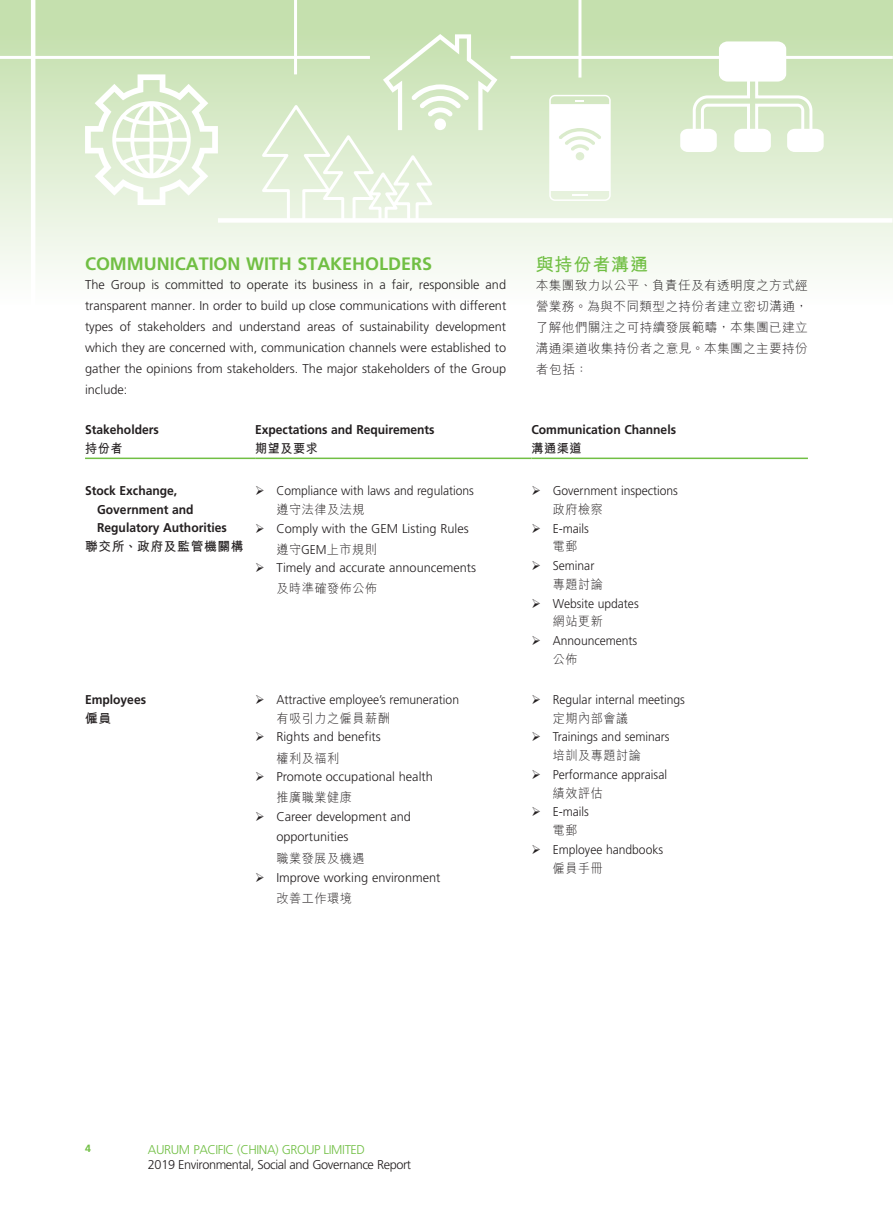
<style>
.page{position:relative;width:893px;height:1212px;background:#fff}
.page>*{position:absolute;margin:0;border:0;box-sizing:border-box;transform-origin:0 0}
._01_H1{font:700 18px "Frutiger LT Std";color:#71bf44}
._001_H1_c{font:700 18px "M Hei HK";letter-spacing:.05em;color:#71bf44}
._00_txt{font:300 12.75px/21px "Frutiger LT Std";color:#231f20;text-align:justify}
._50_Table_txt{font:300 12.75px "Frutiger LT Std";color:#231f20;scale:.95 1}
._50_Table_txt-2{font:300 12.75px/20.4px "Frutiger LT Std";color:#231f20}
._50_Table_txt-3{font:700 12.75px/18.8px "Frutiger LT Std";color:#231f20;scale:.95 1}
._50_Table_txt-4{font:300 12.75px "M Hei HK";letter-spacing:.05em;color:#231f20;scale:.95 1}
._000_txt_c{font:300 12.75px/21px "M Hei HK";letter-spacing:.02em;color:#231f20;text-align:justify}
._00_txt-2{font:300 12.75px "Frutiger LT Std";letter-spacing:-.03em;color:#231f20}
.t1{font:300 12.75px "Frutiger LT Std";letter-spacing:-.03em;color:#71bf44}
._50_Table_txt-5{font:700 12.75px "M Hei HK";letter-spacing:.05em;color:#231f20}
._50_Table_txt-6{font:700 12.75px "M Hei HK";letter-spacing:.05em;color:#231f20;scale:.95 1}
.t2{font:700 10.5px "Frutiger LT Std";color:#71bf44}
.s1{font-family:"Frutiger LT Std"}
</style>
<div class="page">
<div style="left:0;top:0;width:893px;height:305px;background:linear-gradient(to bottom,#c0dda7,#fdfefd)"></div>
<svg style="left:85px;top:74px;width:133px;height:131px"></svg>
<hr style="left:0;top:56px;width:370px;height:3px;background:#fff">
<hr style="left:510px;top:56px;width:383px;height:3px;background:#fff">
<div style="left:218px;top:218px;width:674px;height:5px;background:#fff"></div>
<hr style="left:31px;top:0;width:4px;height:305px;background:#fff">
<hr style="left:294px;top:0;width:3px;height:74px;background:#fff">
<hr style="left:578px;top:0;width:3px;height:78px;background:#fff">
<svg style="left:680px;top:41px;width:144px;height:111px"></svg>
<svg style="left:258px;top:34px;width:239px;height:184px;background:#dceccf"></svg>
<svg style="left:549px;top:95px;width:62px;height:106px"></svg>
<hr style="left:85px;top:458px;width:170px;height:1px;background:#71bf44">
<hr style="left:255px;top:458px;width:276px;height:1px;background:#71bf44">
<hr style="left:531px;top:458px;width:277px;height:1px;background:#71bf44">
<p class="_001_H1_c" style="left:536px;top:252px;width:114px">與持份者溝通</p>
<p class="_000_txt_c" style="left:536px;top:274px;width:274px">本集團致力以公平、負責任及有透明度之方式經營業務。為與不同類型之持份者建立密切溝通，了解他們關注之可持續發展範疇，本集團已建立溝通渠道收集持份者之意見。本集團之主要持份者包括：</p>
<p class="_01_H1" style="left:85px;top:253px;width:348px">COMMUNICATION WITH STAKEHOLDERS</p>
<p class="_00_txt" style="left:85px;top:274px;width:423px">The Group is committed to operate its business in a fair, responsible and transparent manner. In order to build up close communications with different types of stakeholders and understand areas of sustainability development which they are concerned with, communication channels were established to gather the opinions from stakeholders. The major stakeholders of the Group include:</p>
<p class="_50_Table_txt-3" style="left:85px;top:420px;width:79px">Stakeholders</p>
<p class="_50_Table_txt-3" style="left:255px;top:420px;width:190px">Expectations and Requirements</p>
<p class="_50_Table_txt-3" style="left:531px;top:420px;width:154px">Communication Channels</p>
<p class="_50_Table_txt-6" style="left:85px;top:439px;width:41px">持份者</p>
<p class="_50_Table_txt-6" style="left:255px;top:439px;width:68px">期望及要求</p>
<p class="_50_Table_txt-6" style="left:531px;top:439px;width:54px">溝通渠道</p>
<p class="_50_Table_txt-3" style="left:97px;top:481px;width:138px;text-indent:-12px">Stock Exchange,<br>Government and<br>Regulatory Authorities</p>
<p class="_50_Table_txt-5" style="left:85px;top:537px;width:160px">聯交所、政府及監管機關構</p>
<p class="_50_Table_txt" style="left:255px;top:483px;width:232px">➢ Compliance with laws and regulations</p>
<p class="_50_Table_txt-4" style="left:276px;top:500px;width:94px">遵守法律及法規</p>
<p class="_50_Table_txt-2" style="left:255px;top:518px;width:215px">➢ Comply with the GEM Listing Rules</p>
<p class="_50_Table_txt-4" style="left:276px;top:540px;width:107px">遵守<span class="s1">GEM</span>上市規則</p>
<p class="_50_Table_txt-2" style="left:255px;top:558px;width:222px">➢ Timely and accurate announcements</p>
<p class="_50_Table_txt-4" style="left:276px;top:580px;width:108px">及時準確發佈公佈</p>
<p class="_50_Table_txt" style="left:531px;top:483px;width:156px">➢ Government inspections</p>
<p class="_50_Table_txt-4" style="left:553px;top:500px;width:54px">政府檢察</p>
<p class="_50_Table_txt" style="left:531px;top:521px;width:62px">➢ E-mails</p>
<p class="_50_Table_txt-4" style="left:553px;top:538px;width:28px">電郵</p>
<p class="_50_Table_txt" style="left:531px;top:558px;width:68px">➢ Seminar</p>
<p class="_50_Table_txt-4" style="left:553px;top:575px;width:54px">專題討論</p>
<p class="_50_Table_txt" style="left:531px;top:596px;width:114px">➢ Website updates</p>
<p class="_50_Table_txt-4" style="left:553px;top:613px;width:54px">網站更新</p>
<p class="_50_Table_txt" style="left:531px;top:633px;width:113px">➢ Announcements</p>
<p class="_50_Table_txt-4" style="left:553px;top:650px;width:28px">公佈</p>
<p class="_50_Table_txt-3" style="left:85px;top:690px;width:66px">Employees</p>
<p class="_50_Table_txt-5" style="left:85px;top:708px;width:28px">僱員</p>
<p class="_50_Table_txt" style="left:255px;top:692px;width:216px">➢ Attractive employee’s remuneration</p>
<p class="_50_Table_txt-4" style="left:276px;top:709px;width:121px">有吸引力之僱員薪酬</p>
<p class="_50_Table_txt-2" style="left:255px;top:727px;width:127px">➢ Rights and benefits</p>
<p class="_50_Table_txt-4" style="left:276px;top:749px;width:68px">權利及福利</p>
<p class="_50_Table_txt-2" style="left:255px;top:767px;width:179px">➢ Promote occupational health</p>
<p class="_50_Table_txt-4" style="left:276px;top:789px;width:81px">推廣職業健康</p>
<p class="_50_Table_txt-2" style="left:276px;top:806px;width:136px;text-indent:-21px">➢ Career development and opportunities</p>
<p class="_50_Table_txt-4" style="left:276px;top:849px;width:94px">職業發展及機遇</p>
<p class="_50_Table_txt-2" style="left:255px;top:867px;width:187px">➢ Improve working environment</p>
<p class="_50_Table_txt-4" style="left:276px;top:889px;width:81px">改善工作環境</p>
<p class="_50_Table_txt" style="left:531px;top:692px;width:163px">➢ Regular internal meetings</p>
<p class="_50_Table_txt-4" style="left:553px;top:709px;width:81px">定期內部會議</p>
<p class="_50_Table_txt" style="left:531px;top:730px;width:147px">➢ Trainings and seminars</p>
<p class="_50_Table_txt-4" style="left:553px;top:747px;width:94px">培訓及專題討論</p>
<p class="_50_Table_txt" style="left:531px;top:767px;width:144px">➢ Performance appraisal</p>
<p class="_50_Table_txt-4" style="left:553px;top:784px;width:54px">績效評估</p>
<p class="_50_Table_txt" style="left:531px;top:805px;width:62px">➢ E-mails</p>
<p class="_50_Table_txt-4" style="left:553px;top:822px;width:28px">電郵</p>
<p class="_50_Table_txt" style="left:531px;top:842px;width:140px">➢ Employee handbooks</p>
<p class="_50_Table_txt-4" style="left:553px;top:859px;width:54px">僱員手冊</p>
<p class="t2" style="left:85px;top:1142px;width:7px">4</p>
<p class="t1" style="left:148px;top:1143px;width:219px">AURUM PACIFIC (CHINA) GROUP LIMITED</p>
<p class="_00_txt-2" style="left:148px;top:1158px;width:265px">2019 Environmental, Social and Governance Report</p>
</div>
